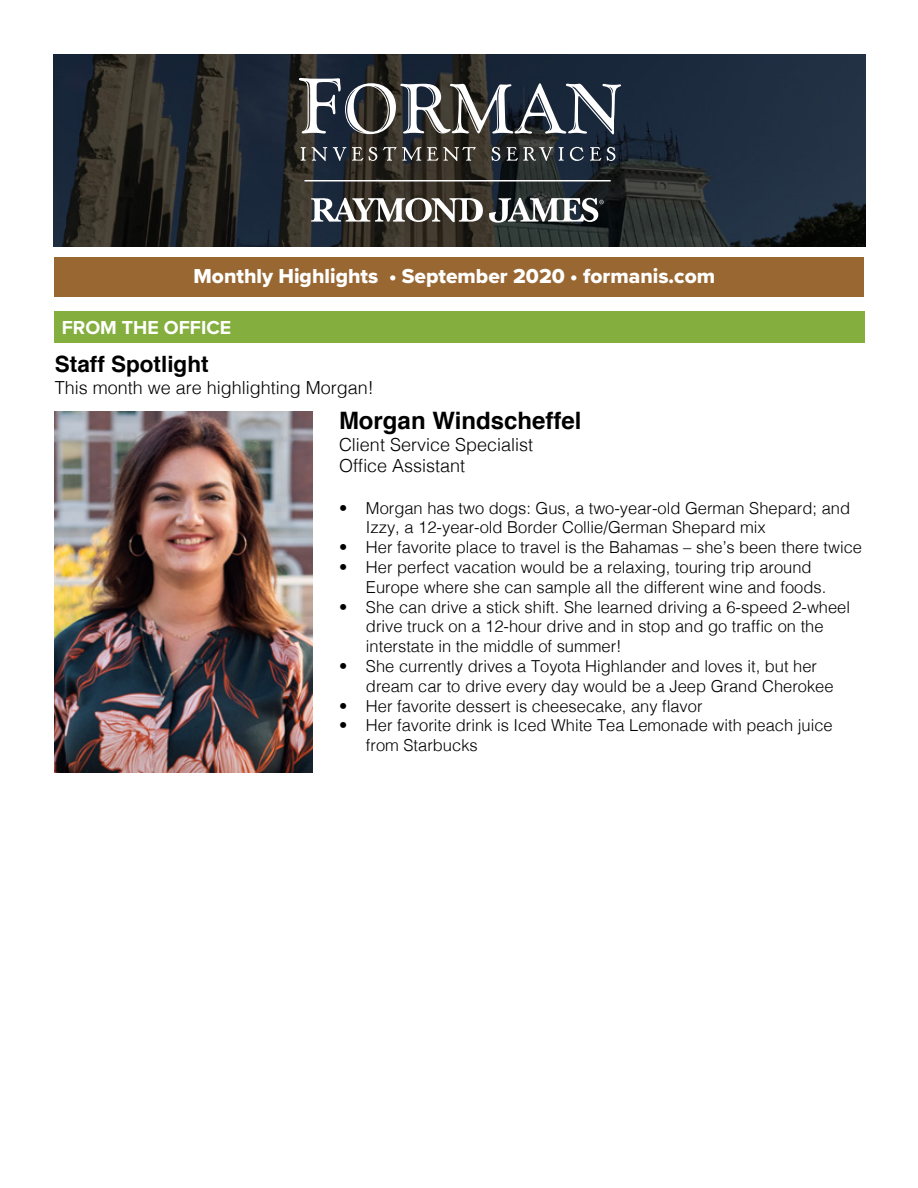
<style>
.page{position:relative;width:918px;height:1188px;background:#fff}
.page>*{position:absolute;margin:0;border:0;box-sizing:border-box;transform-origin:0 0}
.t1{font:700 24px "Helvetica";color:#000}
.t2{font:700 22.5px "Helvetica";color:#000}
.t3{font:21px "Proxima Nova Extrabld";color:#fff}
.t4{font:700 19.5px "Proxima Nova";color:#fff}
.t5{font:300 18px/21.6px "Helvetica";color:#000}
.t6{font:300 16.5px/19.8px "Helvetica";color:#000}
</style>
<div class="page">
<div style="left:54px;top:258px;width:810px;height:39px;background:#996732"></div>
<div style="left:55px;top:311px;width:810px;height:32px;background:#84af3f"></div>
<img style="left:54px;top:54px;width:811px;height:193px">
<svg style="left:311px;top:198px;width:172px;height:24px"></svg>
<svg style="left:489px;top:198px;width:115px;height:25px"></svg>
<svg style="left:299px;top:78px;width:322px;height:57px"></svg>
<svg style="left:301px;top:147px;width:5px;height:14px"></svg>
<svg style="left:312px;top:147px;width:15px;height:14px"></svg>
<svg style="left:333px;top:147px;width:13px;height:14px"></svg>
<svg style="left:352px;top:147px;width:11px;height:14px"></svg>
<svg style="left:369px;top:147px;width:8px;height:14px"></svg>
<svg style="left:383px;top:147px;width:38px;height:14px"></svg>
<svg style="left:427px;top:147px;width:49px;height:14px"></svg>
<svg style="left:492px;top:147px;width:8px;height:14px"></svg>
<svg style="left:507px;top:147px;width:46px;height:14px"></svg>
<svg style="left:559px;top:147px;width:5px;height:14px"></svg>
<svg style="left:570px;top:147px;width:14px;height:14px"></svg>
<svg style="left:590px;top:147px;width:25px;height:14px"></svg>
<hr style="left:305px;top:180px;width:306px;height:1px;background:#fff">
<img style="left:55px;top:411px;width:257px;height:362px">
<p class="t3" style="left:194px;top:260px;width:523px">Monthly Highlights • September 2020 • formanis.com</p>
<p class="t4" style="left:62px;top:313px;width:171px">FROM THE OFFICE</p>
<h2 class="t2" style="left:55px;top:346px;width:155px">Staff Spotlight</h2>
<p class="t5" style="left:55px;top:376px;width:321px">This month we are highlighting Morgan!</p>
<h1 class="t1" style="left:339px;top:401px;width:244px">Morgan Windscheffel</h1>
<p class="t5" style="left:339px;top:432px;width:196px">Client Service Specialist<br>Office Assistant</p>
<p class="t6" style="left:366px;top:497px;width:486px;text-indent:-27px">• Morgan has two dogs: Gus, a two-year-old German Shepard; and<br>Izzy, a 12-year-old Border Collie/German Shepard mix</p>
<p class="t6" style="left:339px;top:536px;width:525px">• Her favorite place to travel is the Bahamas – she’s been there twice</p>
<p class="t6" style="left:366px;top:556px;width:462px;text-indent:-27px">• Her perfect vacation would be a relaxing, touring trip around<br>Europe where she can sample all the different wine and foods.</p>
<p class="t6" style="left:366px;top:596px;width:486px;text-indent:-27px">• She can drive a stick shift. She learned driving a 6-speed 2-wheel drive truck on a 12-hour drive and in stop and go traffic on the interstate in the middle of summer!</p>
<p class="t6" style="left:366px;top:655px;width:469px;text-indent:-27px">• She currently drives a Toyota Highlander and loves it, but her dream car to drive every day would be a Jeep Grand Cherokee</p>
<p class="t6" style="left:339px;top:695px;width:365px">• Her favorite dessert is cheesecake, any flavor</p>
<p class="t6" style="left:366px;top:714px;width:468px;text-indent:-27px">• Her favorite drink is Iced White Tea Lemonade with peach juice from Starbucks</p>
</div>
